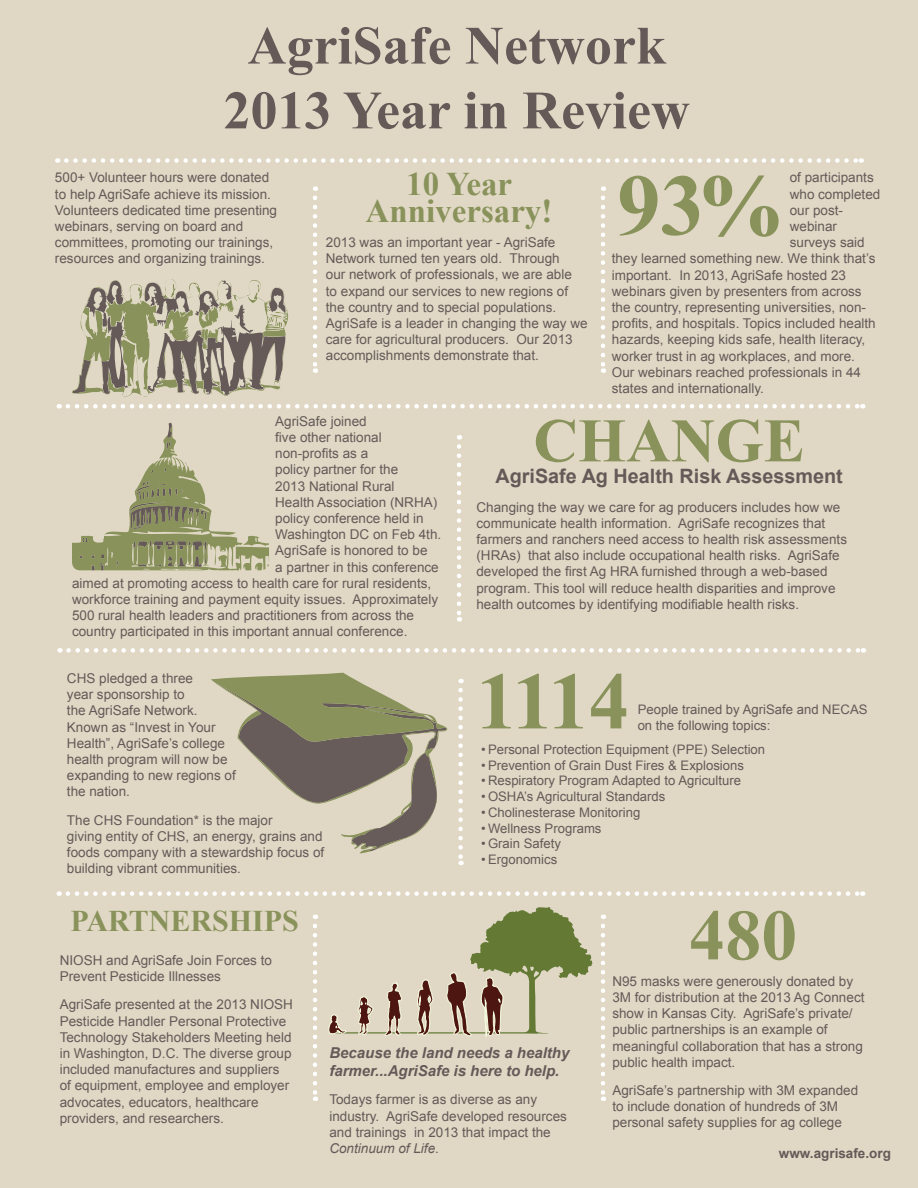
<style>
.page{position:relative;width:918px;height:1188px;background:#e0d8c5}
.page>*{position:absolute;margin:0;border:0;box-sizing:border-box;transform-origin:0 0}
.t1{font:700 87px "Times New Roman";color:#88925a}
.t2{font:700 81px "Times New Roman";color:#88925a}
.t3{font:700 72px "Times New Roman";color:#88925a}
.t4{font:700 61.8px "Times New Roman";color:#88925a}
.t5{font:700 54px "Times New Roman";color:#655a58}
.t6{font:700 33px/27px "Times New Roman";color:#88925a;text-align:center}
.t7{font:700 30px "Times New Roman";color:#88925a}
.t8{font:700 19.8px "Arial";color:#655a58}
.t9{font:italic 700 15px/18px "Arial";color:#655a58}
.t10{font:13.5px/16.2px "Arial";color:#655a58}
.t11{font:700 13.5px "Arial";color:#655a58}
.t12{font:13.2px "Arial";color:#655a58}
.s1{font-style:italic}
</style>
<div class="page">
<svg style="left:66px;top:158px;width:796px;height:5px"></svg>
<svg style="left:68px;top:404px;width:795px;height:5px"></svg>
<svg style="left:313px;top:198px;width:4px;height:175px"></svg>
<svg style="left:601px;top:198px;width:4px;height:175px"></svg>
<svg style="left:69px;top:648px;width:795px;height:5px"></svg>
<svg style="left:68px;top:891px;width:795px;height:5px"></svg>
<svg style="left:457px;top:446px;width:4px;height:176px"></svg>
<svg style="left:458px;top:690px;width:5px;height:175px"></svg>
<svg style="left:313px;top:926px;width:4px;height:175px"></svg>
<svg style="left:601px;top:926px;width:4px;height:175px"></svg>
<hr style="left:330px;top:1032px;width:208px;height:2px;background:#647934">
<svg style="left:358px;top:996px;width:15px;height:39px"></svg>
<svg style="left:328px;top:1014px;width:18px;height:20px"></svg>
<svg style="left:385px;top:982px;width:17px;height:54px"></svg>
<svg style="left:417px;top:979px;width:17px;height:56px"></svg>
<svg style="left:446px;top:907px;width:146px;height:130px"></svg>
<svg style="left:72px;top:423px;width:197px;height:147px"></svg>
<svg style="left:72px;top:279px;width:216px;height:117px"></svg>
<svg style="left:211px;top:673px;width:236px;height:180px"></svg>
<p class="t5" style="left:248px;top:8px;width:420px">AgriSafe Network</p>
<p class="t5" style="left:224px;top:73px;width:468px">2013 Year in Review</p>
<p class="t10" style="left:55px;top:170px;width:224px">500+ Volunteer hours were donated to help AgriSafe achieve its mission.<br>Volunteers dedicated time presenting webinars, serving on board and committees, promoting our trainings, resources and organizing trainings.</p>
<p class="t6" style="left:366px;top:169px;width:188px">10 Year<br>Anniversary!</p>
<p class="t10" style="left:326px;top:234px;width:263px">2013 was an important year - AgriSafe Network turned ten years old. Through<br>our network of professionals, we are able<br>to expand our services to new regions of the country and to special populations.<br>AgriSafe is a leader in changing the way we care for agricultural producers. Our 2013 accomplishments demonstrate that.</p>
<p class="t10" style="left:790px;top:170px;width:86px">of participants</p>
<p class="t10" style="left:790px;top:186px;width:92px">who completed</p>
<p class="t10" style="left:790px;top:202px;width:55px">our post-</p>
<p class="t10" style="left:790px;top:218px;width:49px">webinar</p>
<p class="t10" style="left:790px;top:234px;width:77px">surveys said</p>
<p class="t10" style="left:612px;top:251px;width:265px">they learned something new. We think that’s</p>
<p class="t10" style="left:612px;top:267px;width:236px">important. In 2013, AgriSafe hosted 23</p>
<p class="t10" style="left:612px;top:283px;width:251px">webinars given by presenters from across</p>
<p class="t10" style="left:612px;top:299px;width:256px">the country, representing universities, non-</p>
<p class="t10" style="left:612px;top:315px;width:265px">profits, and hospitals. Topics included health</p>
<p class="t10" style="left:612px;top:332px;width:255px">hazards, keeping kids safe, health literacy,</p>
<p class="t10" style="left:612px;top:348px;width:245px">worker trust in ag workplaces, and more.</p>
<p class="t10" style="left:612px;top:364px;width:251px">Our webinars reached professionals in 44</p>
<p class="t10" style="left:612px;top:380px;width:154px">states and internationally.</p>
<p class="t1" style="left:617px;top:145px;width:169px">93%</p>
<p class="t10" style="left:275px;top:413px;width:93px">AgriSafe joined</p>
<p class="t10" style="left:275px;top:429px;width:108px">five other national</p>
<p class="t10" style="left:275px;top:445px;width:95px">non-profits as a</p>
<p class="t10" style="left:275px;top:462px;width:125px">policy partner for the</p>
<p class="t10" style="left:275px;top:478px;width:121px">2013 National Rural</p>
<p class="t10" style="left:275px;top:494px;width:164px">Health Association (NRHA)</p>
<p class="t10" style="left:275px;top:510px;width:150px">policy conference held in</p>
<p class="t10" style="left:275px;top:526px;width:168px">Washington DC on Feb 4th.</p>
<p class="t10" style="left:275px;top:543px;width:154px">AgriSafe is honored to be</p>
<p class="t10" style="left:275px;top:559px;width:165px">a partner in this conference</p>
<p class="t10" style="left:72px;top:575px;width:361px">aimed at promoting access to health care for rural residents,</p>
<p class="t10" style="left:72px;top:591px;width:368px">workforce training and payment equity issues. Approximately</p>
<p class="t10" style="left:72px;top:607px;width:344px">500 rural health leaders and practitioners from across the</p>
<p class="t10" style="left:72px;top:624px;width:337px">country participated in this important annual conference.</p>
<p class="t10" style="left:67px;top:670px;width:170px">CHS pledged a three<br>year sponsorship to<br>the AgriSafe Network.<br>Known as “Invest in Your<br>Health”, AgriSafe’s college health program will now be expanding to new regions of</p>
<p class="t10" style="left:67px;top:784px;width:65px">the nation.</p>
<p class="t10" style="left:67px;top:812px;width:207px">The CHS Foundation* is the major</p>
<p class="t10" style="left:67px;top:828px;width:259px">giving entity of CHS, an energy, grains and foods company with a stewardship focus of building vibrant communities.</p>
<p class="t4" style="left:533px;top:398px;width:273px">CHANGE</p>
<p class="t8" style="left:495px;top:463px;width:349px">AgriSafe Ag Health Risk Assessment</p>
<p class="t10" style="left:476px;top:499px;width:372px">Changing the way we care for ag producers includes how we communicate health information. AgriSafe recognizes that farmers and ranchers need access to health risk assessments (HRAs) that also include occupational health risks. AgriSafe developed the first Ag HRA furnished through a web-based program. This tool will reduce health disparities and improve health outcomes by identifying modifiable health risks.</p>
<p class="t2" style="left:476px;top:645px;width:155px">1114</p>
<p class="t12" style="left:481px;top:741px;width:285px">• Personal Protection Equipment (PPE) Selection</p>
<p class="t12" style="left:481px;top:756px;width:264px">• Prevention of Grain Dust Fires &amp; Explosions</p>
<p class="t12" style="left:481px;top:772px;width:261px">• Respiratory Program Adapted to Agriculture</p>
<p class="t12" style="left:481px;top:788px;width:186px">• OSHA’s Agricultural Standards</p>
<p class="t12" style="left:481px;top:804px;width:161px">• Cholinesterase Monitoring</p>
<p class="t12" style="left:481px;top:819px;width:122px">• Wellness Programs</p>
<p class="t12" style="left:481px;top:835px;width:81px">• Grain Safety</p>
<p class="t12" style="left:481px;top:851px;width:78px">• Ergonomics</p>
<p class="t12" style="left:638px;top:701px;width:231px">People trained by AgriSafe and NECAS</p>
<p class="t12" style="left:638px;top:716px;width:134px">on the following topics:</p>
<p class="t7" style="left:70px;top:900px;width:230px">PARTNERSHIPS</p>
<p class="t10" style="left:60px;top:952px;width:214px">NIOSH and AgriSafe Join Forces to<br>Prevent Pesticide Illnesses</p>
<p class="t10" style="left:60px;top:997px;width:235px">AgriSafe presented at the 2013 NIOSH Pesticide Handler Personal Protective Technology Stakeholders Meeting held in Washington, D.C. The diverse group included manufactures and suppliers of equipment, employee and employer advocates, educators, healthcare providers, and researchers.</p>
<p class="t9" style="left:329px;top:1044px;width:242px">Because the land needs a healthy farmer...AgriSafe is here to help.</p>
<p class="t10" style="left:329px;top:1092px;width:239px">Todays farmer is as diverse as any industry. AgriSafe developed resources and trainings in 2013 that impact the<br><span class="s1">Continuum of Life</span>.</p>
<p class="t3" style="left:689px;top:886px;width:109px">480</p>
<p class="t10" style="left:612px;top:973px;width:254px">N95 masks were generously donated by 3M for distribution at the 2013 Ag Connect show in Kansas City. AgriSafe’s private/ public partnerships is an example of meaningful collaboration that has a strong public health impact.</p>
<p class="t10" style="left:612px;top:1082px;width:247px">AgriSafe’s partnership with 3M expanded to include donation of hundreds of 3M personal safety supplies for ag college</p>
<p class="t11" style="left:779px;top:1144px;width:114px">www.agrisafe.org</p>
</div>
